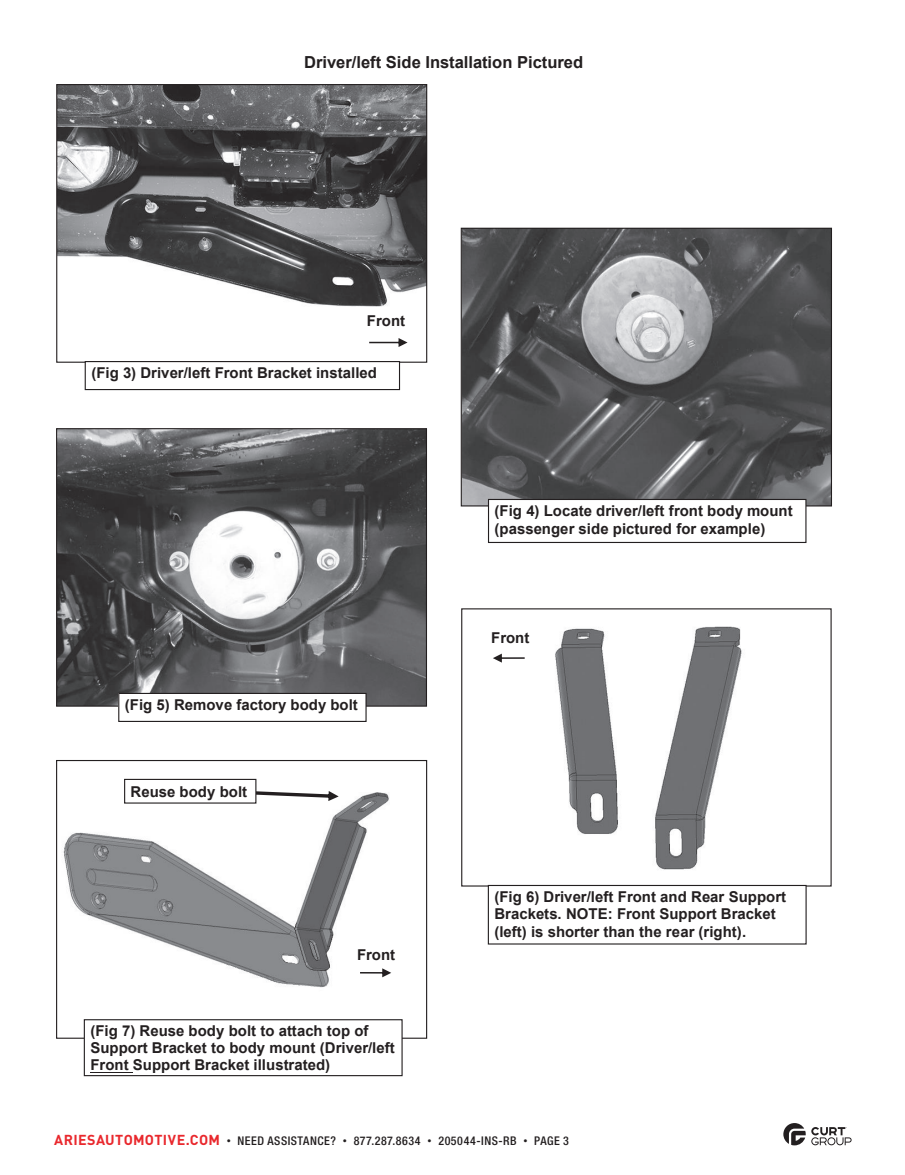
<style>
.page{position:relative;width:905px;height:1175px;background:#fff}
.page>*{position:absolute;margin:0;border:0;box-sizing:border-box;transform-origin:0 0}
.t1{font:700 16.5px "Arial";color:#231f20}
.t2{font:700 15px/17.2px "Arial";color:#231f20}
.t3{font:500 condensed 12px "Helvetica Neue LT Std";letter-spacing:.045em;color:#231f20}
.s1{font-family:"DINOT";font-weight:700;font-stretch:normal;font-size:14.25px;color:#e9282d}
.s2{font-family:"DINOT";font-weight:400;font-stretch:normal;font-size:9px}
</style>
<div class="page">
<svg style="left:783px;top:1123px;width:68px;height:22px"></svg>
<img style="left:58px;top:86px;width:367px;height:257px">
<img style="left:462px;top:230px;width:368px;height:274px">
<div style="left:85px;top:361px;width:315px;height:29px;border:1px solid #231f20"></div>
<svg style="left:369px;top:338px;width:38px;height:9px"></svg>
<div style="left:488px;top:499px;width:318px;height:43px;background:#fff"></div>
<div style="left:488px;top:499px;width:318px;height:44px;border:1px solid #231f20"></div>
<img style="left:501px;top:626px;width:241px;height:244px">
<img style="left:63px;top:778px;width:340px;height:258px">
<img style="left:58px;top:430px;width:367px;height:274px">
<div style="left:56px;top:428px;width:371px;height:278px;border:1px solid #231f20"></div>
<svg style="left:256px;top:789px;width:82px;height:12px"></svg>
<svg style="left:360px;top:968px;width:31px;height:9px"></svg>
<div style="left:84px;top:1019px;width:318px;height:56px;background:#fff"></div>
<div style="left:84px;top:1019px;width:318px;height:57px;border:1px solid #231f20"></div>
<hr style="left:90px;top:1072px;width:43px;height:1px;background:#231f20">
<div style="left:119px;top:693px;width:247px;height:28px;background:#fff"></div>
<div style="left:118px;top:693px;width:248px;height:29px;border:1px solid #231f20"></div>
<div style="left:125px;top:779px;width:131px;height:24px;background:#fff"></div>
<div style="left:124px;top:779px;width:132px;height:24px;border:1px solid #231f20"></div>
<svg style="left:493px;top:653px;width:31px;height:9px"></svg>
<div style="left:488px;top:885px;width:318px;height:59px;border:1px solid #231f20"></div>
<p class="t1" style="left:304px;top:51px;width:281px">Driver/left Side Installation Pictured</p>
<p class="t2" style="left:367px;top:312px;width:40px">Front</p>
<p class="t2" style="left:91px;top:364px;width:287px">(Fig 3) Driver/left Front Bracket installed</p>
<p class="t2" style="left:125px;top:696px;width:234px">(Fig 5) Remove factory body bolt</p>
<p class="t2" style="left:131px;top:783px;width:118px">Reuse body bolt</p>
<p class="t2" style="left:357px;top:946px;width:40px">Front</p>
<p class="t2" style="left:90px;top:1022px;width:306px">(Fig 7) Reuse body bolt to attach top of<br>Support Bracket to body mount (Driver/left<br>Front Support Bracket illustrated)</p>
<p class="t2" style="left:494px;top:501px;width:299px;line-height:18px">(Fig 4) Locate driver/left front body mount (passenger side pictured for example)</p>
<p class="t2" style="left:491px;top:629px;width:40px">Front</p>
<p class="t2" style="left:494px;top:888px;width:293px">(Fig 6) Driver/left Front and Rear Support<br>Brackets. NOTE: Front Support Bracket (left) is shorter than the rear (right).</p>
<p class="t3" style="left:54px;top:1133px;width:516px"><span class="s1">ARIESAUTOMOTIVE.COM</span> <span class="s2">•</span> NEED ASSISTANCE? <span class="s2">•</span> 877.287.8634 <span class="s2">•</span> 205044-INS-RB <span class="s2">•</span> PAGE 3</p>
</div>
